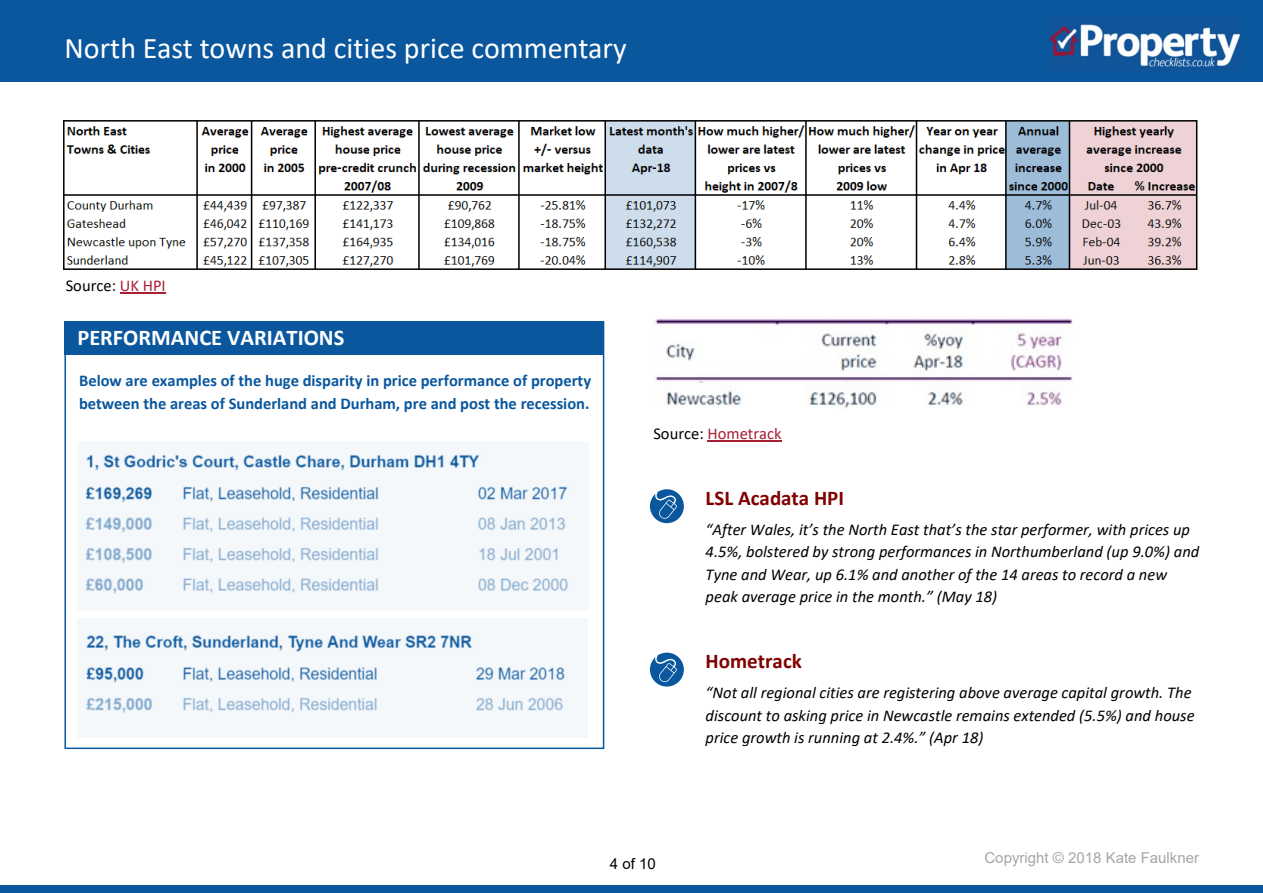
<style>
.page{position:relative;width:1263px;height:893px;background:#fff}
.page>*{position:absolute;margin:0;border:0;box-sizing:border-box;transform-origin:0 0}
.t1{font:30px "Calibri";color:#fff}
.t2{font:700 22.5px "Calibri";color:#fff}
.t3{font:700 21px "Calibri";color:#800000}
.t4{font:italic 16.5px/22.5px "Calibri";color:#000}
.t5{font:700 16.5px/23.2px "Calibri";color:#0a579e}
.t6{font:16.5px "Calibri";color:#a81e33}
.t7{font:16.5px "Calibri";color:#000}
.t8{font:15px "Arial";color:#a6a6a6}
.t9{font:15px "Arial";color:#000}
.s1{color:#a81e33}
.s2{color:#000}
</style>
<div class="page">
<div style="left:0;top:0;width:1263px;height:81px;background:#0a579e"></div>
<img style="left:1049px;top:21px;width:192px;height:49px">
<div style="left:0;top:885px;width:1263px;height:8px;background:#0a579e"></div>
<hr style="left:120px;top:292px;width:46px;height:1px;background:#a81e33">
<hr style="left:707px;top:440px;width:75px;height:1px;background:#a81e33">
<img style="left:63px;top:120px;width:1135px;height:150px">
<div style="left:64px;top:321px;width:540px;height:428px;background:#fff;border:2px solid #0a579e"></div>
<img style="left:84px;top:454px;width:485px;height:141px">
<img style="left:85px;top:634px;width:481px;height:80px">
<svg style="left:650px;top:489px;width:34px;height:34px"></svg>
<svg style="left:650px;top:653px;width:34px;height:34px"></svg>
<img style="left:655px;top:319px;width:418px;height:89px">
<div style="left:64px;top:321px;width:540px;height:33px;background:#0a579e"></div>
<h1 class="t1" style="left:65px;top:35px;width:563px">North East towns and cities price commentary</h1>
<p class="t7" style="left:66px;top:279px;width:101px">Source: <span class="s1">UK HPI</span></p>
<h2 class="t2" style="left:77px;top:328px;width:269px">PERFORMANCE VARIATIONS</h2>
<p class="t5" style="left:79px;top:370px;width:513px">Below are examples of the huge disparity in price performance of property between the areas of Sunderland and Durham, pre and post the recession.</p>
<p class="t6" style="left:653px;top:427px;width:130px"><span class="s2">Source:</span> Hometrack</p>
<p class="t3" style="left:706px;top:489px;width:140px">LSL Acadata HPI</p>
<p class="t4" style="left:706px;top:520px;width:495px">“After Wales, it’s the North East that’s the star performer, with prices up 4.5%, bolstered by strong performances in Northumberland (up 9.0%) and Tyne and Wear, up 6.1% and another of the 14 areas to record a new peak average price in the month.” (May 18)</p>
<p class="t3" style="left:706px;top:653px;width:98px">Hometrack</p>
<p class="t4" style="left:706px;top:683px;width:490px">“Not all regional cities are registering above average capital growth. The discount to asking price in Newcastle remains extended (5.5%) and house price growth is running at 2.4%.” (Apr 18)</p>
<p class="t9" style="left:610px;top:858px;width:47px">4 of 10</p>
<p class="t8" style="left:984px;top:852px;width:216px">Copyright © 2018 Kate Faulkner</p>
</div>
